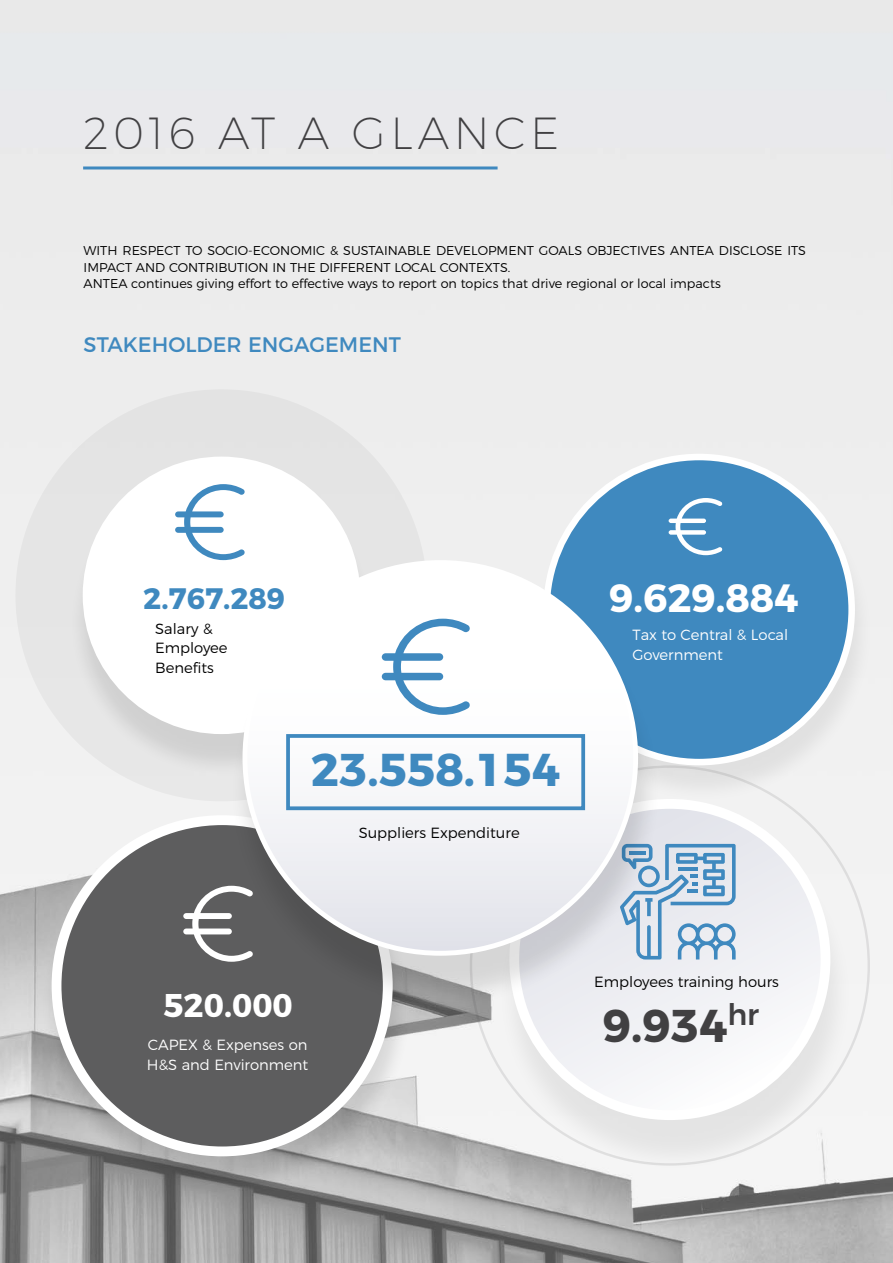
<style>
.page{position:relative;width:893px;height:1263px;background:#fff}
.page>*{position:absolute;margin:0;border:0;box-sizing:border-box;transform-origin:0 0}
.t1{font:700 45.9px "Montserrat";color:#3f89bf}
.t2{font:700 45.9px "Montserrat";color:#414042}
.t3{font:200 45px "Montserrat";letter-spacing:.1em;color:#414042}
.t4{font:700 39.3px "Montserrat";color:#fff}
.t5{font:700 32.85px "Montserrat";color:#fff}
.t6{font:700 29.55px "Montserrat";color:#3f89bf}
.t7{font:21px "Montserrat";color:#3f89bf}
.t8{font:300 14.7px/19.6px "Montserrat";color:#000}
.t9{font:300 14.7px/19.6px "Montserrat";color:#fff}
.t10{font:300 12.75px/16.5px "Montserrat";color:#000}
</style>
<div class="page">
<img style="left:0;top:0;width:893px;height:1263px">
<div style="left:497px;top:815px;width:357px;height:358px;background:#000;opacity:.07"></div>
<div style="left:514px;top:804px;width:311px;height:311px;background:linear-gradient(to bottom,#e7e8ee,#fafafb);border-radius:156px"></div>
<div style="left:509px;top:799px;width:321px;height:321px;border:10px solid #fff;border-radius:50%"></div>
<div style="left:15px;top:389px;width:412px;height:412px;background:#e4e4e4;border-radius:50%"></div>
<div style="left:68px;top:469px;width:308px;height:308px;background:#000;opacity:.1"></div>
<div style="left:83px;top:457px;width:277px;height:277px;background:#fff;border-radius:50%"></div>
<div style="left:532px;top:461px;width:342px;height:342px;background:#000;opacity:.07"></div>
<div style="left:547px;top:457px;width:305px;height:305px;background:#3f89bf;border-radius:50%"></div>
<div style="left:41px;top:823px;width:371px;height:371px;background:#000;opacity:.12"></div>
<div style="left:57px;top:820px;width:331px;height:331px;background:#5d5d5e;border-radius:50%"></div>
<div style="left:52px;top:815px;width:341px;height:341px;border:10px solid #fff;border-radius:50%"></div>
<svg style="left:175px;top:484px;width:70px;height:76px"></svg>
<svg style="left:669px;top:498px;width:54px;height:57px"></svg>
<svg style="left:183px;top:886px;width:47px;height:76px"></svg>
<svg style="left:662px;top:844px;width:74px;height:115px;background:#b0c9df"></svg>
<div style="left:230px;top:576px;width:432px;height:432px;background:#000;opacity:.12"></div>
<div style="left:245px;top:563px;width:391px;height:390px;background:linear-gradient(to bottom,#fff,#e8e9ef);border-radius:195px"></div>
<div style="left:286px;top:734px;width:299px;height:76px;border:4px solid #3f89bf"></div>
<svg style="left:382px;top:619px;width:88px;height:96px"></svg>
<hr style="left:83px;top:166px;width:415px;height:3px;background:#3f89bf">
<h2 class="t3" style="left:83px;top:99px;width:478px">2016 AT A GLANCE</h2>
<p class="t10" style="left:84px;top:241px;width:724px">WITH RESPECT TO SOCIO-ECONOMIC &amp; SUSTAINABLE DEVELOPMENT GOALS OBJECTIVES ANTEA DISCLOSE ITS<br>IMPACT AND CONTRIBUTION IN THE DIFFERENT LOCAL CONTEXTS.<br>ANTEA continues giving effort to effective ways to report on topics that drive regional or local impacts</p>
<h3 class="t7" style="left:84px;top:328px;width:319px">STAKEHOLDER ENGAGEMENT</h3>
<h3 class="t6" style="left:143px;top:574px;width:143px">2.767.289</h3>
<h3 class="t4" style="left:609px;top:566px;width:191px">9.629.884</h3>
<p class="t8" style="left:155px;top:617px;width:74px">Salary &amp;<br>Employee<br>Benefits</p>
<p class="t9" style="left:632px;top:624px;width:157px">Tax to Central &amp; Local<br>Government</p>
<h1 class="t1" style="left:311px;top:732px;width:251px">23.558.154</h1>
<p class="t8" style="left:359px;top:822px;width:162px">Suppliers Expenditure</p>
<h3 class="t5" style="left:163px;top:978px;width:131px">520.000</h3>
<p class="t9" style="left:147px;top:1034px;width:163px">CAPEX &amp; Expenses on<br>H&amp;S and Environment</p>
<p class="t8" style="left:594px;top:971px;width:186px">Employees training hours</p>
<h1 class="t2" style="left:603px;top:988px;width:158px">9.934<sup>hr</sup></h1>
</div>
